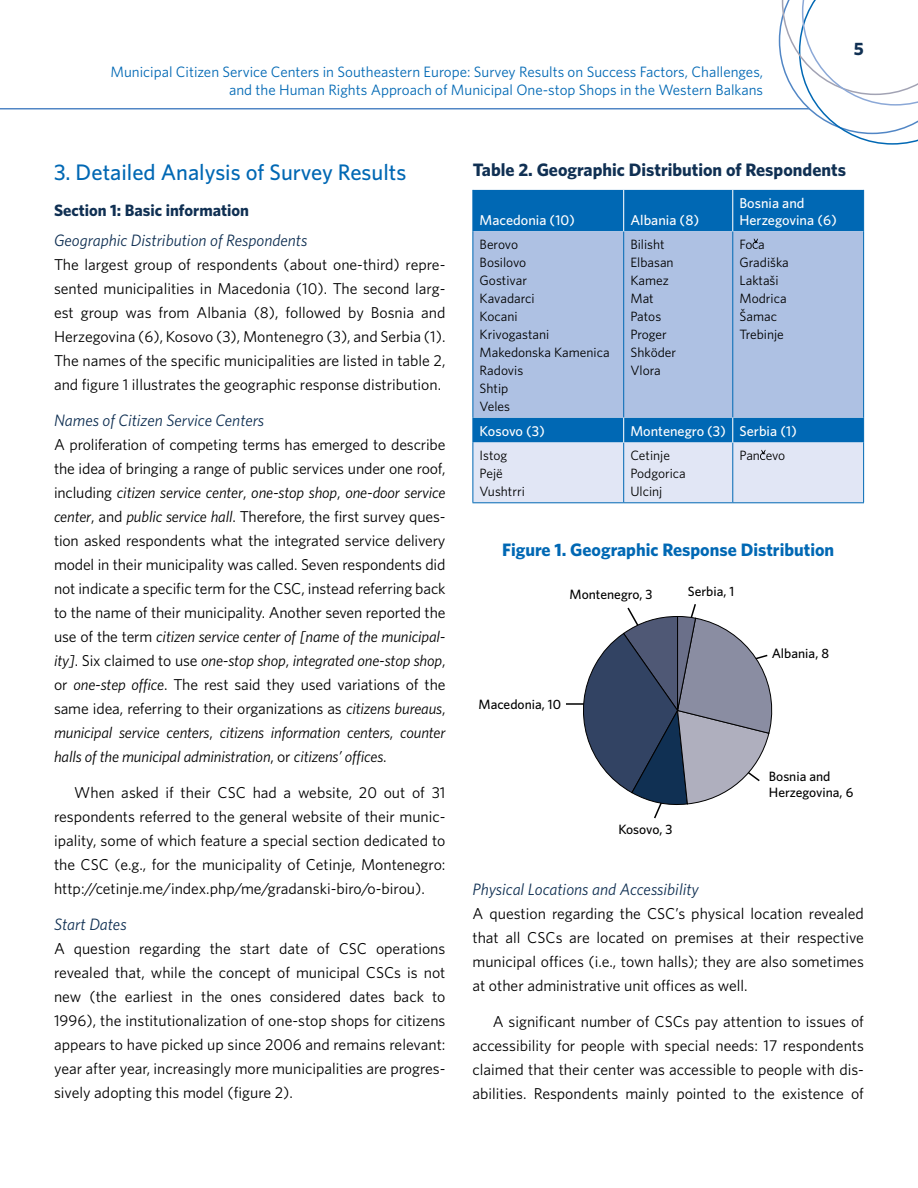
<style>
.page{position:relative;width:918px;height:1188px;background:#fff}
.page>*{position:absolute;margin:0;border:0;box-sizing:border-box;transform-origin:0 0}
.t1{font:500 22.5px "Whitney HTF";color:#0068b4}
.t2{font:700 18px "Whitney HTF";color:#103053}
.t3{font:700 18px "Whitney HTF";color:#0068b4}
.t4{font:italic 16.5px "Whitney HTF";color:#103053}
.t5{font:700 16.5px "Whitney HTF";color:#103053}
.t6{font:15.75px/24px "Whitney HTF";color:#000;text-align:justify}
.t7{font:15px/18px "Whitney HTF";color:#0068b4;text-align:right}
.t8{font:500 14.25px/16.5px "Whitney HTF";color:#fff}
.t9{font:13.5px/18px "Whitney HTF";color:#000}
.t10{font:500 13.5px/16.5px "Whitney HTF";color:#000}
.s1{font-style:italic}
</style>
<div class="page">
<hr style="left:0;top:108px;width:810px;height:2px;background:#5186c5">
<svg style="left:779px;top:0;width:139px;height:145px"></svg>
<svg style="left:472px;top:190px;width:392px;height:313px;background:#92b5dc"></svg>
<hr style="left:566px;top:703px;width:49px;height:2px;background:#000">
<svg style="left:570px;top:604px;width:203px;height:215px"></svg>
<p class="t7" style="left:111px;top:62px;width:654px">Municipal Citizen Service Centers in Southeastern Europe: Survey Results on Success Factors, Challenges, and the Human Rights Approach of Municipal One-stop Shops in the Western Balkans</p>
<p class="t2" style="left:854px;top:38px;width:11px">5</p>
<h1 class="t1" style="left:54px;top:159px;width:354px">3. Detailed Analysis of Survey Results</h1>
<p class="t5" style="left:54px;top:200px;width:196px">Section 1: Basic information</p>
<p class="t4" style="left:54px;top:231px;width:255px">Geographic Distribution of Respondents</p>
<p class="t6" style="left:54px;top:252px;width:393px">The largest group of respondents (about one-third) repre&shy;sented municipalities in Macedonia (10). The second larg&shy;est group was from Albania (8), followed by Bosnia and Herzegovina (6), Kosovo (3), Montenegro (3), and Serbia (1).<br>The names of the specific municipalities are listed in table 2, and figure 1 illustrates the geographic response distribution.</p>
<p class="t4" style="left:54px;top:411px;width:212px">Names of Citizen Service Centers</p>
<p class="t6" style="left:54px;top:432px;width:393px">A proliferation of competing terms has emerged to describe the idea of bringing a range of public services under one roof, including <span class="s1">citizen service center</span>, <span class="s1">one-stop shop</span>, <span class="s1">one-door service center</span>, and <span class="s1">public service hall</span>. Therefore, the first survey ques&shy;tion asked respondents what the integrated service delivery model in their municipality was called. Seven respondents did not indicate a specific term for the CSC, instead referring back to the name of their municipality. Another seven reported the use of the term <span class="s1">citizen service center of [name of the municipal&shy;ity]</span>. Six claimed to use <span class="s1">one-stop shop</span>, <span class="s1">integrated one-stop shop</span>, or <span class="s1">one-step office</span>. The rest said they used variations of the same idea, referring to their organizations as <span class="s1">citizens bureaus</span>, <span class="s1">municipal service centers</span>, <span class="s1">citizens information centers</span>, <span class="s1">counter halls of the municipal administration</span>, or <span class="s1">citizens’ offices</span>.</p>
<p class="t6" style="left:54px;top:780px;width:393px;text-indent:20px">When asked if their CSC had a website, 20 out of 31 respondents referred to the general website of their munic&shy;ipality, some of which feature a special section dedicated to the CSC (e.g., for the municipality of Cetinje, Montenegro: http://cetinje.me/index.php/me/gradanski-biro/o-birou).</p>
<p class="t4" style="left:54px;top:915px;width:74px">Start Dates</p>
<p class="t6" style="left:54px;top:936px;width:393px">A question regarding the start date of CSC operations revealed that, while the concept of municipal CSCs is not new (the earliest in the ones considered dates back to 1996), the institutionalization of one-stop shops for citizens appears to have picked up since 2006 and remains relevant: year after year, increasingly more municipalities are progres&shy;sively adopting this model (figure 2).</p>
<p class="t2" style="left:473px;top:159px;width:375px">Table 2. Geographic Distribution of Respondents</p>
<p class="t8" style="left:480px;top:211px;width:97px">Macedonia (10)</p>
<p class="t8" style="left:630px;top:211px;width:70px">Albania (8)</p>
<p class="t8" style="left:740px;top:194px;width:99px">Bosnia and<br>Herzegovina (6)</p>
<p class="t9" style="left:480px;top:235px;width:131px">Berovo<br>Bosilovo<br>Gostivar<br>Kavadarci<br>Kocani<br>Krivogastani<br>Makedonska Kamenica<br>Radovis<br>Shtip<br>Veles</p>
<p class="t9" style="left:630px;top:235px;width:47px">Bilisht<br>Elbasan<br>Kamez<br>Mat<br>Patos<br>Proger<br>Shköder<br>Vlora</p>
<p class="t9" style="left:740px;top:235px;width:51px">Fo a<br>Gradiška<br>Laktaši<br>Modrica<br>Šamac<br>Trebinje</p>
<p class="t8" style="left:480px;top:422px;width:67px">Kosovo (3)</p>
<p class="t8" style="left:630px;top:422px;width:168px">Montenegro (3) Serbia (1)</p>
<p class="t9" style="left:480px;top:446px;width:47px">Istog<br>Pejë<br>Vushtrri</p>
<p class="t9" style="left:630px;top:446px;width:57px">Cetinje<br>Podgorica<br>Ulcinj</p>
<p class="t9" style="left:740px;top:446px;width:47px">Pan evo</p>
<p class="t3" style="left:502px;top:538px;width:333px">Figure 1. Geographic Response Distribution</p>
<p class="t10" style="left:688px;top:582px;width:48px">Serbia, 1</p>
<p class="t10" style="left:570px;top:585px;width:84px">Montenegro, 3</p>
<p class="t10" style="left:479px;top:696px;width:84px">Macedonia, 10</p>
<p class="t10" style="left:618px;top:821px;width:55px">Kosovo, 3</p>
<p class="t10" style="left:772px;top:645px;width:59px">Albania, 8</p>
<p class="t10" style="left:769px;top:767px;width:86px">Bosnia and<br>Herzegovina, 6</p>
<p class="t4" style="left:472px;top:879px;width:228px">Physical Locations and Accessibility</p>
<p class="t6" style="left:472px;top:901px;width:393px">A question regarding the CSC’s physical location revealed that all CSCs are located on premises at their respective municipal offices (i.e., town halls); they are also sometimes at other administrative unit offices as well.</p>
<p class="t6" style="left:472px;top:1009px;width:393px;text-indent:20px">A significant number of CSCs pay attention to issues of accessibility for people with special needs: 17 respondents claimed that their center was accessible to people with dis&shy;abilities. Respondents mainly pointed to the existence of</p>
</div>
